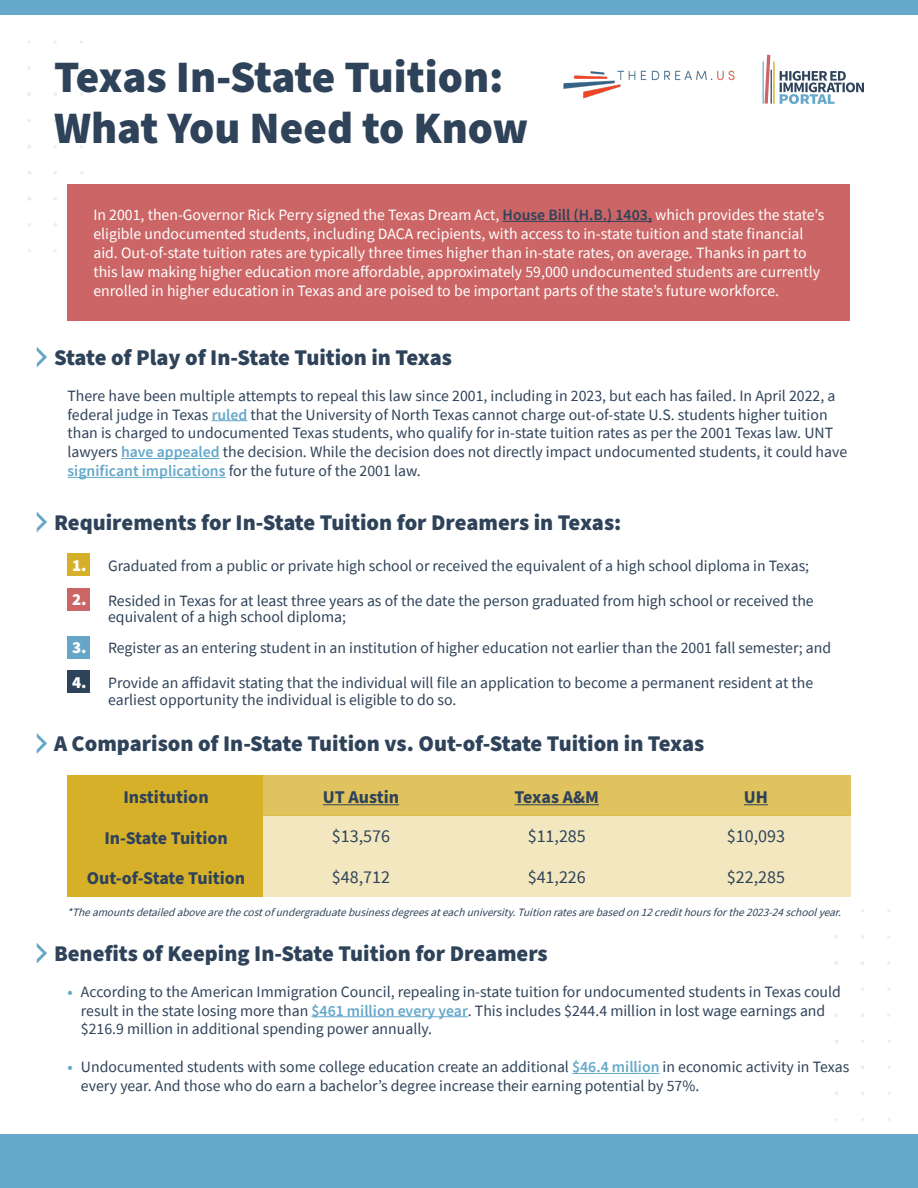
<style>
.page{position:relative;width:918px;height:1188px;background:#fff}
.page>*{position:absolute;margin:0;border:0;box-sizing:border-box;transform-origin:0 0}
.t1{font:900 45px/51px "Source Sans Pro";color:#2e4259}
.t2{font:900 22.5px "Source Sans Pro";color:#2e4259}
.t3{font:700 18px "Source Sans Pro";color:#2e4259}
.t4{font:18px "Source Sans Pro";color:#2e4259}
.t5{font:900 16.95px "Source Sans Pro";color:#fff}
.t6{font:15.75px/18.9px "Source Sans Pro";color:#2e4259}
.t7{font:15.75px/18.9px "Source Sans Pro";color:#fff}
.t8{font:italic 11.25px "Source Sans Pro";color:#2e4259}
.s1{font-weight:600;color:#2e4259}
.s2{font-weight:600;color:#65a8c9}
.s3{font-weight:900;font-size:16.95px;color:#fff}
.s4{font-family:"Myriad Pro";font-weight:700;color:#65a8c9}
</style>
<div class="page">
<div style="left:0;top:0;width:918px;height:14px;background:#65a8c9"></div>
<div style="left:0;top:1134px;width:918px;height:54px;background:#65a8c9"></div>
<img style="left:563px;top:70px;width:172px;height:29px">
<svg style="left:765px;top:55px;width:5px;height:49px"></svg>
<hr style="left:773px;top:62px;width:2px;height:42px;background:#d6b029">
<hr style="left:763px;top:62px;width:1px;height:42px;background:#66a8c9">
<hr style="left:771px;top:70px;width:1px;height:34px;background:#2e4259">
<svg style="left:780px;top:71px;width:84px;height:33px"></svg>
<svg style="left:27px;top:41px;width:56px;height:211px"></svg>
<svg style="left:834px;top:909px;width:57px;height:212px"></svg>
<div style="left:68px;top:184px;width:782px;height:136px;background:#c66"></div>
<hr style="left:503px;top:221px;width:149px;height:1px;background:#2e4259">
<hr style="left:212px;top:420px;width:35px;height:1px;background:#65a8c9">
<hr style="left:121px;top:458px;width:99px;height:1px;background:#65a8c9">
<hr style="left:68px;top:477px;width:158px;height:1px;background:#65a8c9">
<svg style="left:37px;top:347px;width:10px;height:20px"></svg>
<hr style="left:312px;top:1016px;width:156px;height:1px;background:#65a8c9">
<hr style="left:572px;top:1073px;width:87px;height:1px;background:#65a8c9">
<svg style="left:37px;top:943px;width:10px;height:20px"></svg>
<svg style="left:37px;top:512px;width:10px;height:20px"></svg>
<div style="left:68px;top:554px;width:22px;height:22px;background:#d6b029"></div>
<div style="left:68px;top:588px;width:22px;height:23px;background:#c66"></div>
<div style="left:68px;top:636px;width:22px;height:23px;background:#66a6c7"></div>
<div style="left:68px;top:670px;width:22px;height:23px;background:#2e4259"></div>
<svg style="left:37px;top:733px;width:10px;height:21px"></svg>
<div style="left:68px;top:775px;width:195px;height:41px;background:#d6b029"></div>
<div style="left:263px;top:775px;width:196px;height:41px;background:#e0c35e"></div>
<div style="left:459px;top:775px;width:196px;height:41px;background:#e0c35e"></div>
<div style="left:655px;top:775px;width:195px;height:41px;background:#e0c35e"></div>
<div style="left:68px;top:816px;width:195px;height:40px;background:#d6b029"></div>
<div style="left:263px;top:816px;width:196px;height:40px;background:#f2e7bf"></div>
<div style="left:459px;top:816px;width:196px;height:40px;background:#f2e7bf"></div>
<div style="left:655px;top:816px;width:195px;height:40px;background:#f2e7bf"></div>
<div style="left:68px;top:856px;width:195px;height:41px;background:#d6b029"></div>
<div style="left:263px;top:856px;width:196px;height:41px;background:#f2e7bf"></div>
<div style="left:459px;top:856px;width:196px;height:41px;background:#f2e7bf"></div>
<div style="left:655px;top:856px;width:195px;height:41px;background:#f2e7bf"></div>
<hr style="left:323px;top:804px;width:76px;height:1px;background:#2e4259">
<hr style="left:515px;top:804px;width:84px;height:1px;background:#2e4259">
<svg style="left:744px;top:804px;width:24px;height:1px"></svg>
<h1 class="t1" style="left:54px;top:53px;width:476px">Texas In-State Tuition:<br>What You Need to Know</h1>
<p class="t7" style="left:93px;top:205px;width:732px">In 2001, then-Governor Rick Perry signed the Texas Dream Act, <span class="s1">House Bill (H.B.) 1403,</span> which provides the state’s eligible undocumented students, including DACA recipients, with access to in-state tuition and state financial aid. Out-of-state tuition rates are typically three times higher than in-state rates, on average. Thanks in part to this law making higher education more affordable, approximately 59,000 undocumented students are currently enrolled in higher education in Texas and are poised to be important parts of the state’s future workforce.</p>
<h2 class="t2" style="left:54px;top:342px;width:400px">State of Play of In-State Tuition in Texas</h2>
<p class="t6" style="left:68px;top:386px;width:781px">There have been multiple attempts to repeal this law since 2001, including in 2023, but each has failed. In April 2022, a federal judge in Texas <span class="s2">ruled</span> that the University of North Texas cannot charge out-of-state U.S. students higher tuition than is charged to undocumented Texas students, who qualify for in-state tuition rates as per the 2001 Texas law. UNT lawyers <span class="s2">have appealed</span> the decision. While the decision does not directly impact undocumented students, it could have <span class="s2">significant implications</span> for the future of the 2001 law.</p>
<h2 class="t2" style="left:54px;top:507px;width:569px">Requirements for In-State Tuition for Dreamers in Texas:</h2>
<p class="t6" style="left:72px;top:556px;width:739px"><span class="s3">1.</span> Graduated from a public or private high school or received the equivalent of a high school diploma in Texas;</p>
<p class="t6" style="left:108px;top:592px;width:707px;line-height:16.5px">Resided in Texas for at least three years as of the date the person graduated from high school or received the equivalent of a high school diploma;</p>
<p class="t5" style="left:72px;top:588px;width:16px">2.</p>
<p class="t6" style="left:72px;top:638px;width:761px"><span class="s3">3.</span> Register as an entering student in an institution of higher education not earlier than the 2001 fall semester; and</p>
<p class="t6" style="left:108px;top:675px;width:707px;line-height:16.5px">Provide an affidavit stating that the individual will file an application to become a permanent resident at the earliest opportunity the individual is eligible to do so.</p>
<p class="t5" style="left:72px;top:670px;width:16px">4.</p>
<h2 class="t2" style="left:54px;top:728px;width:652px">A Comparison of In-State Tuition vs. Out-of-State Tuition in Texas</h2>
<p class="t3" style="left:123px;top:785px;width:87px">Institution</p>
<p class="t3" style="left:323px;top:785px;width:78px">UT Austin</p>
<p class="t4" style="left:332px;top:825px;width:60px">$13,576</p>
<p class="t4" style="left:332px;top:865px;width:60px">$48,712</p>
<p class="t3" style="left:104px;top:826px;width:125px">In-State Tuition</p>
<p class="t3" style="left:87px;top:866px;width:160px">Out-of-State Tuition</p>
<p class="t3" style="left:515px;top:785px;width:86px">Texas A&amp;M</p>
<p class="t4" style="left:528px;top:825px;width:60px">$11,285</p>
<p class="t4" style="left:528px;top:865px;width:60px">$41,226</p>
<p class="t3" style="left:744px;top:785px;width:26px">UH</p>
<p class="t4" style="left:727px;top:825px;width:60px">$10,093</p>
<p class="t4" style="left:727px;top:865px;width:60px">$22,285</p>
<p class="t8" style="left:67px;top:906px;width:779px">*Theamountsdetailedabovearethecostofundergraduatebusinessdegreesateachuniversity.Tuitionratesarebasedon12credithoursforthe2023-24schoolyear.</p>
<h2 class="t2" style="left:54px;top:938px;width:495px">Benefits of Keeping In-State Tuition for Dreamers</h2>
<p class="t6" style="left:81px;top:982px;width:761px;text-indent:-13px"><span class="s4">•</span> According to the American Immigration Council, repealing in-state tuition for undocumented students in Texas could result in the state losing more than <span class="s2">$461 million every year</span>. This includes $244.4 million in lost wage earnings and $216.9 million in additional spending power annually.</p>
<p class="t6" style="left:81px;top:1057px;width:770px;text-indent:-13px"><span class="s4">•</span> Undocumented students with some college education create an additional <span class="s2">$46.4 million</span> in economic activity in Texas every year. And those who do earn a bachelor’s degree increase their earning potential by 57%.</p>
</div>
